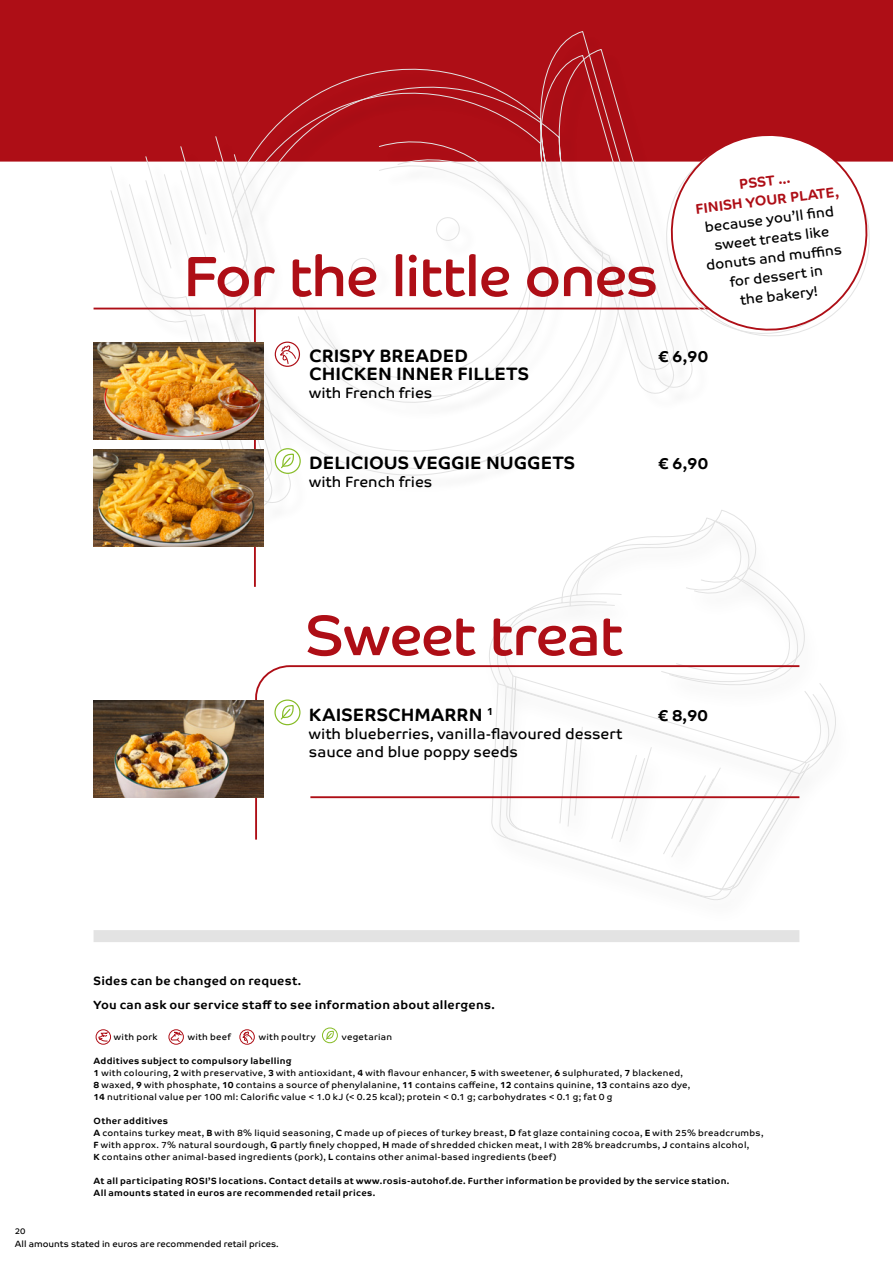
<style>
.page{position:relative;width:893px;height:1263px;background:#ae0e16}
.page>*{position:absolute;margin:0;border:0;box-sizing:border-box;transform-origin:0 0}
.t1{font:57px "Co Headline";color:#ae0e16}
.t2{font:700 18px "Co Text";color:#000}
.t3{font:700 16.05px "Co Text";color:#000}
.t4{font:15px/18px "Co Text";color:#000}
.t5{font:14.1px/19.2px "Co Text";color:#000;text-align:center}
.t6{font:700 14.1px/19.2px "Co Text";color:#ae0e16;text-align:center}
.t7{font:700 12px/24px "Co Text";letter-spacing:.02em;color:#000}
.t8{font:9px/12px "Co Text";letter-spacing:.03em;color:#000}
.t9{font:700 9px/12px "Co Text";letter-spacing:.03em;color:#000}
.t10{font:9px "Co Text";color:#000}
.t11{font:8.25px "Co Text";color:#000}
.s1{font-weight:700}
</style>
<div class="page">
<div style="left:0;top:162px;width:893px;height:1101px;background:#fff"></div>
<div style="left:114px;top:34px;width:597px;height:493px;background:#000;opacity:.2"></div>
<svg style="left:222px;top:31px;width:454px;height:24px"></svg>
<svg style="left:241px;top:49px;width:453px;height:442px"></svg>
<svg style="left:110px;top:152px;width:434px;height:359px;background:#f8f1f1"></svg>
<svg style="left:222px;top:55px;width:454px;height:442px"></svg>
<hr style="left:254px;top:308px;width:2px;height:279px;background:#ae0e16">
<hr style="left:94px;top:308px;width:705px;height:1px;background:#ae0e16">
<div style="left:94px;top:930px;width:705px;height:12px;background:#e3e3e3"></div>
<svg style="left:275px;top:342px;width:24px;height:24px"></svg>
<div style="left:275px;top:342px;width:25px;height:25px;border:1px solid #ae0e16;border-radius:50%"></div>
<svg style="left:280px;top:341px;width:17px;height:24px"></svg>
<svg style="left:275px;top:449px;width:25px;height:24px"></svg>
<div style="left:275px;top:448px;width:26px;height:26px;border:1px solid #86bc25;border-radius:50%"></div>
<svg style="left:280px;top:452px;width:15px;height:17px"></svg>
<svg style="left:96px;top:1030px;width:15px;height:14px"></svg>
<div style="left:96px;top:1029px;width:15px;height:15px;border:1px solid #ae0e16;border-radius:50%"></div>
<svg style="left:98px;top:1032px;width:10px;height:10px"></svg>
<div style="left:169px;top:1029px;width:15px;height:15px;border:1px solid #ae0e16;border-radius:50%"></div>
<svg style="left:170px;top:1032px;width:12px;height:10px"></svg>
<div style="left:239px;top:1029px;width:16px;height:15px;border:1px solid #ae0e16;border-radius:50%"></div>
<svg style="left:242px;top:1031px;width:11px;height:12px"></svg>
<svg style="left:322px;top:1028px;width:15px;height:15px"></svg>
<div style="left:322px;top:1028px;width:16px;height:15px;border:1px solid #86bc25;border-radius:50%"></div>
<svg style="left:325px;top:1030px;width:9px;height:10px"></svg>
<img style="left:94px;top:342px;width:170px;height:97px">
<img style="left:94px;top:449px;width:170px;height:97px">
<svg style="left:661px;top:129px;width:214px;height:213px;background:#f4e0e1"></svg>
<div style="left:482px;top:512px;width:372px;height:413px;background:#fff"></div>
<svg style="left:501px;top:509px;width:338px;height:261px"></svg>
<svg style="left:513px;top:675px;width:294px;height:215px"></svg>
<svg style="left:254px;top:664px;width:547px;height:177px"></svg>
<hr style="left:310px;top:796px;width:489px;height:2px;background:#ae0e16">
<img style="left:94px;top:701px;width:170px;height:97px">
<h1 class="t1" style="left:184px;top:243px;width:475px">For the little ones</h1>
<h3 class="t6" style="left:692px;top:180px;width:146px;rotate:-7deg">PSST ...<br>FINISH YOUR PLATE,</h3>
<h3 class="t5" style="left:700px;top:218px;width:138px;rotate:-7deg">because you’ll fi nd sweet treats like donuts and muffi ns for dessert in<br>the bakery!</h3>
<h2 class="t2" style="left:309px;top:346px;width:160px">CRISPY BREADED</h2>
<h3 class="t3" style="left:658px;top:347px;width:52px">€ 6,90</h3>
<h2 class="t2" style="left:309px;top:364px;width:221px">CHICKEN INNER FILLETS</h2>
<h3 class="t4" style="left:309px;top:384px;width:125px">with French fries</h3>
<h2 class="t2" style="left:309px;top:453px;width:268px">DELICIOUS VEGGIE NUGGETS</h2>
<h3 class="t3" style="left:658px;top:454px;width:52px">€ 6,90</h3>
<h3 class="t4" style="left:309px;top:473px;width:125px">with French fries</h3>
<h1 class="t1" style="left:305px;top:602px;width:319px">Sweet treat</h1>
<h2 class="t2" style="left:309px;top:704px;width:186px">KAISERSCHMARRN <sup>1</sup></h2>
<h3 class="t3" style="left:658px;top:706px;width:52px">€ 8,90</h3>
<h3 class="t4" style="left:309px;top:725px;width:315px">with blueberries, vanilla-flavoured dessert sauce and blue poppy seeds</h3>
<p class="t11" style="left:15px;top:1226px;width:12px">20</p>
<h3 class="t7" style="left:94px;top:969px;width:403px">Sides can be changed on request.<br>You can ask our service staff to see information about allergens.</h3>
<p class="t8" style="left:114px;top:1031px;width:45px">with pork</p>
<p class="t8" style="left:188px;top:1031px;width:45px">with beef</p>
<p class="t8" style="left:259px;top:1031px;width:58px">with poultry</p>
<p class="t8" style="left:342px;top:1031px;width:52px">vegetarian</p>
<p class="t8" style="left:94px;top:1055px;width:598px"><span class="s1">Additives subject to compulsory labelling<br>1</span> with colouring, <span class="s1">2</span> with preservative, <span class="s1">3</span> with antioxidant, <span class="s1">4</span> with flavour enhancer, <span class="s1">5</span> with sweetener, <span class="s1">6</span> sulphurated, <span class="s1">7</span> blackened, <span class="s1">8</span> waxed, <span class="s1">9</span> with phosphate, <span class="s1">10</span> contains a source of phenylalanine, <span class="s1">11</span> contains caffeine, <span class="s1">12</span> contains quinine, <span class="s1">13</span> contains azo dye, <span class="s1">14</span> nutritional value per 100 ml: Calorific value &lt; 1.0 kJ (&lt; 0.25 kcal); protein &lt; 0.1 g; carbohydrates &lt; 0.1 g; fat 0 g</p>
<p class="t8" style="left:94px;top:1115px;width:671px"><span class="s1">Other additives<br>A</span> contains turkey meat, <span class="s1">B</span> with 8% liquid seasoning, <span class="s1">C</span> made up of pieces of turkey breast, <span class="s1">D</span> fat glaze containing cocoa, <span class="s1">E</span> with 25% breadcrumbs, <span class="s1">F</span> with approx. 7% natural sourdough, <span class="s1">G</span> partly finely chopped, <span class="s1">H</span> made of shredded chicken meat, I with 28% breadcrumbs, <span class="s1">J</span> contains alcohol,<br><span class="s1">K</span> contains other animal-based ingredients (pork), <span class="s1">L</span> contains other animal-based ingredients (beef)</p>
<p class="t9" style="left:94px;top:1175px;width:637px">At all participating ROSI’S locations. Contact details at www.rosis-autohof.de. Further information be provided by the service station.<br>All amounts stated in euros are recommended retail prices.</p>
<p class="t10" style="left:15px;top:1239px;width:265px">All amounts stated in euros are recommended retail prices.</p>
</div>
